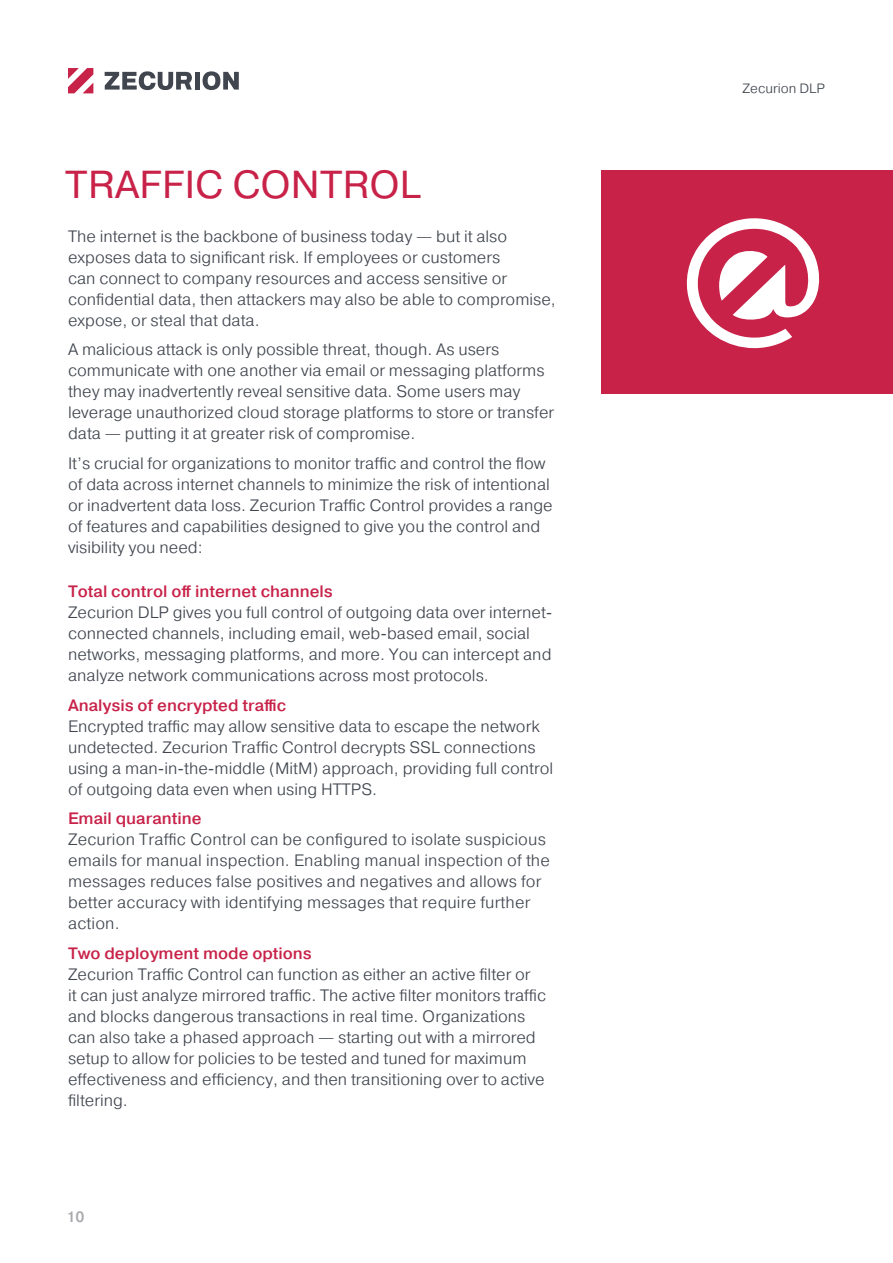
<style>
.page{position:relative;width:893px;height:1263px;background:#fff}
.page>*{position:absolute;margin:0;border:0;box-sizing:border-box;transform-origin:0 0}
.Заголовки_основные{font:39px "Pragmatica";letter-spacing:.01em;color:#c82249}
.bull{font:300 16.5px/21px "Pragmatica";color:#40454e}
.bull-2{font:500 16.5px "Pragmatica";color:#c82249}
.t1{font:500 15px "Pragmatica";color:#a8a9ad}
.t2{font:300 13.5px "Pragmatica";color:#40454e}
</style>
<div class="page">
<svg style="left:68px;top:68px;width:25px;height:25px"></svg>
<div style="left:195px;top:72px;width:5px;height:18px;background:#40454e"></div>
<svg style="left:202px;top:71px;width:37px;height:20px"></svg>
<svg style="left:105px;top:71px;width:87px;height:19px"></svg>
<div style="left:601px;top:170px;width:292px;height:224px;background:#c82249"></div>
<svg style="left:686px;top:218px;width:134px;height:130px"></svg>
<p class="Заголовки_основные" style="left:65px;top:160px;width:357px">TRAFFIC CONTROL</p>
<p class="bull" style="left:68px;top:225px;width:489px">The internet is the backbone of business today — but it also exposes data to significant risk. If employees or customers<br>can connect to company resources and access sensitive or confidential data, then attackers may also be able to compromise, expose, or steal that data.</p>
<p class="bull" style="left:68px;top:339px;width:488px">A malicious attack is only possible threat, though. As users communicate with one another via email or messaging platforms they may inadvertently reveal sensitive data. Some users may leverage unauthorized cloud storage platforms to store or transfer data — putting it at greater risk of compromise.</p>
<p class="bull" style="left:68px;top:452px;width:486px">It’s crucial for organizations to monitor traffic and control the flow of data across internet channels to minimize the risk of intentional or inadvertent data loss. Zecurion Traffic Control provides a range of features and capabilities designed to give you the control and visibility you need:</p>
<p class="bull-2" style="left:68px;top:581px;width:266px">Total control off internet channels</p>
<p class="bull" style="left:68px;top:602px;width:486px">Zecurion DLP gives you full control of outgoing data over internet&shy;connected channels, including email, web-based email, social networks, messaging platforms, and more. You can intercept and analyze network communications across most protocols.</p>
<p class="bull-2" style="left:68px;top:695px;width:220px">Analysis of encrypted traffic</p>
<p class="bull" style="left:68px;top:715px;width:487px">Encrypted traffic may allow sensitive data to escape the network undetected. Zecurion Traffic Control decrypts SSL connections using a man-in-the-middle (MitM) approach, providing full control of outgoing data even when using HTTPS.</p>
<p class="bull-2" style="left:68px;top:808px;width:135px">Email quarantine</p>
<p class="bull" style="left:68px;top:829px;width:483px">Zecurion Traffic Control can be configured to isolate suspicious emails for manual inspection. Enabling manual inspection of the messages reduces false positives and negatives and allows for better accuracy with identifying messages that require further action.</p>
<p class="bull-2" style="left:68px;top:943px;width:245px">Two deployment mode options</p>
<p class="bull" style="left:68px;top:963px;width:480px">Zecurion Traffic Control can function as either an active filter or<br>it can just analyze mirrored traffic. The active filter monitors traffic and blocks dangerous transactions in real time. Organizations can also take a phased approach — starting out with a mirrored setup to allow for policies to be tested and tuned for maximum effectiveness and efficiency, and then transitioning over to active filtering.</p>
<p class="t1" style="left:67px;top:1208px;width:19px">10</p>
<p class="t2" style="left:742px;top:80px;width:84px">Zecurion DLP</p>
</div>
